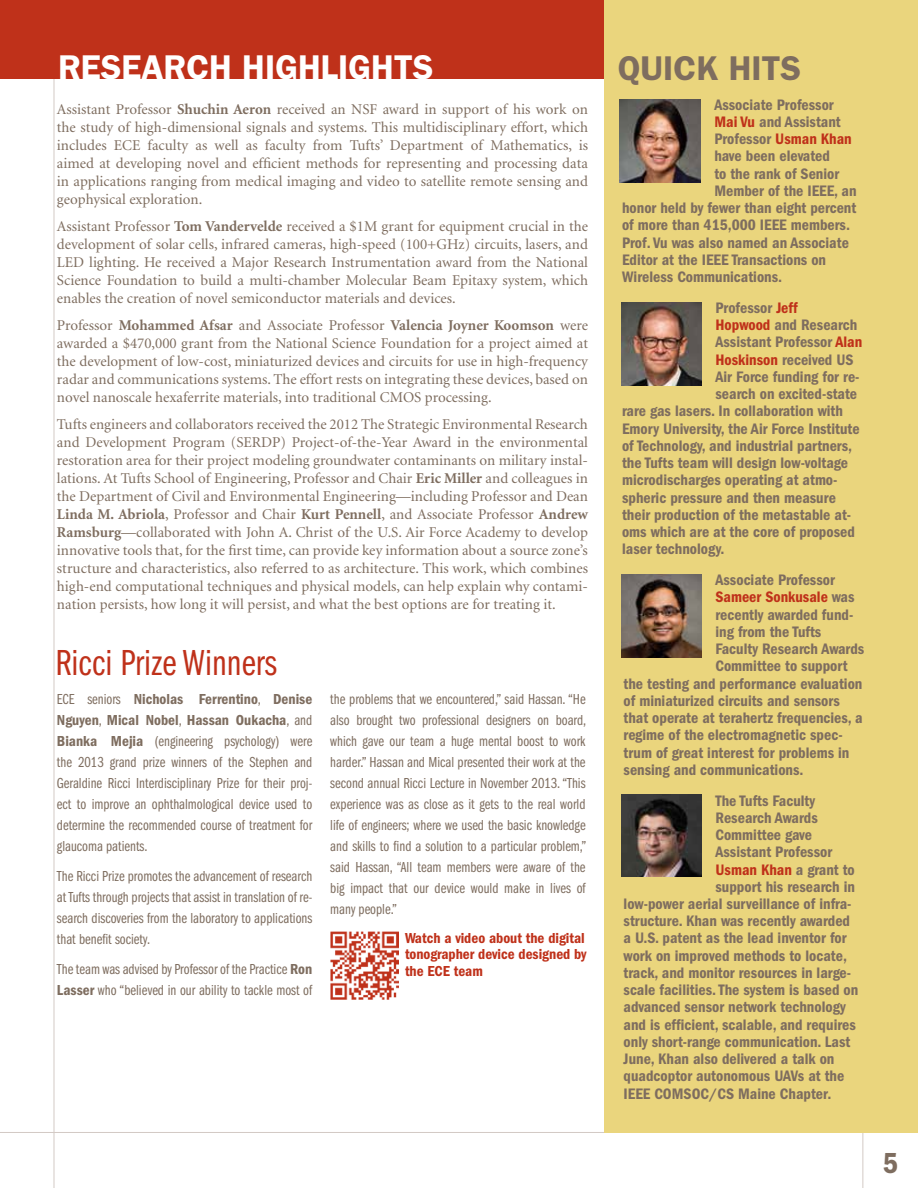
<style>
.page{position:relative;width:918px;height:1188px;background:#fff}
.page>*{position:absolute;margin:0;border:0;box-sizing:border-box;transform-origin:0 0}
.t1{font:37.5px "Franklin Gothic Book Cmpr";color:#bf311a}
.t2{font:600 34.5px "Franklin Gothic";color:#fff}
.t3{font:600 34.5px "Franklin Gothic";color:#7e6d5f}
.t4{font:600 condensed 30px "Franklin Gothic";color:#7e6d5f}
.t5{font:600 condensed 15.75px "Franklin Gothic";color:#7e6d5f}
.t6{font:600 condensed 15.75px "Franklin Gothic";color:#bf311a}
.t7{font:15px/18px "Minion";color:#7e6d5f;text-align:justify}
.t8{font:15px/21px "Franklin Gothic Book Cmpr";color:#7e6d5f;text-align:justify}
.t9{font:600 condensed 15px/21px "Franklin Gothic";color:#7e6d5f}
.t10{font:600 condensed 15px/16.5px "Franklin Gothic";color:#bf311a;text-align:justify}
.s1{font-weight:700}
.s2{font-family:"Franklin Gothic Book Cmpr";font-weight:400;font-stretch:normal}
.s3{font-family:"Franklin Gothic";font-weight:600;font-stretch:condensed}
.s4{color:#bf311a}
.s5{color:#7e6d5f}
</style>
<div class="page">
<hr style="left:862px;top:0;width:1px;height:1188px;background:#d3cac5">
<hr style="left:54px;top:0;width:1px;height:1188px;background:#d3cac5">
<hr style="left:0;top:1132px;width:918px;height:1px;background:#d3cac5">
<div style="left:0;top:0;width:613px;height:78px;background:#bf311a"></div>
<div style="left:605px;top:0;width:313px;height:1132px;background:#ead57d"></div>
<img style="left:621px;top:303px;width:81px;height:83px">
<img style="left:621px;top:575px;width:81px;height:82px">
<img style="left:621px;top:794px;width:81px;height:83px">
<img style="left:620px;top:100px;width:81px;height:83px">
<img style="left:330px;top:932px;width:68px;height:68px">
<h2 class="t2" style="left:58px;top:46px;width:377px">RESEARCH HIGHLIGHTS</h2>
<p class="t7" style="left:57px;top:101px;width:533px">Assistant Professor <span class="s1">Shuchin Aeron</span> received an NSF award in support of his work on the study of high-dimensional signals and systems. This multidisciplinary effort, which includes ECE faculty as well as faculty from Tufts’ Department of Mathematics, is aimed at developing novel and efficient methods for representing and processing data in applications ranging from medical imaging and video to satellite remote sensing and geophysical exploration.</p>
<p class="t7" style="left:57px;top:218px;width:533px">Assistant Professor <span class="s1">Tom Vandervelde</span> received a $1M grant for equipment crucial in the development of solar cells, infrared cameras, high-speed (100+GHz) circuits, lasers, and LED lighting. He received a Major Research Instrumentation award from the National Science Foundation to build a multi-chamber Molecular Beam Epitaxy system, which enables the creation of novel semiconductor materials and devices.</p>
<p class="t7" style="left:57px;top:317px;width:533px">Professor <span class="s1">Mohammed Afsar</span> and Associate Professor <span class="s1">Valencia Joyner Koomson</span> were awarded a $470,000 grant from the National Science Foundation for a project aimed at the development of low-cost, miniaturized devices and circuits for use in high-frequency radar and communications systems. The effort rests on integrating these devices, based on novel nanoscale hexaferrite materials, into traditional CMOS processing.</p>
<p class="t7" style="left:57px;top:416px;width:533px">Tufts engineers and collaborators received the 2012 The Strategic Environmental Research and Development Program (SERDP) Project-of-the-Year Award in the environmental restoration area for their project modeling groundwater contaminants on military instal&shy;lations. At Tufts School of Engineering, Professor and Chair <span class="s1">Eric Miller</span> and colleagues in the Department of Civil and Environmental Engineering—including Professor and Dean <span class="s1">Linda M. Abriola</span>, Professor and Chair <span class="s1">Kurt Pennell</span>, and Associate Professor <span class="s1">Andrew Ramsburg</span>—collaborated with John A. Christ of the U.S. Air Force Academy to develop innovative tools that, for the first time, can provide key information about a source zone’s structure and characteristics, also referred to as architecture. This work, which combines high-end computational techniques and physical models, can help explain why contami&shy;nation persists, how long it will persist, and what the best options are for treating it.</p>
<h1 class="t1" style="left:56px;top:642px;width:223px">Ricci Prize Winners</h1>
<p class="t9" style="left:57px;top:689px;width:257px"><span class="s2">ECE seniors</span> Nicholas Ferrentino<span class="s2">,</span> Denise<br>Nguyen<span class="s2">,</span> Mical Nobel<span class="s2">,</span> Hassan Oukacha<span class="s2">, and</span></p>
<p class="t8" style="left:57px;top:731px;width:257px"><span class="s3">Bianka Mejia</span> (engineering psychology) were the 2013 grand prize winners of the Stephen and Geraldine Ricci Interdisciplinary Prize for their proj&shy;ect to improve an ophthalmological device used to determine the recommended course of treatment for glaucoma patients.</p>
<p class="t8" style="left:57px;top:866px;width:257px">The Ricci Prize promotes the advancement of research at Tufts through projects that assist in translation of re&shy;search discoveries from the laboratory to applications that benefit society.</p>
<p class="t8" style="left:57px;top:959px;width:257px">The team was advised by Professor of the Practice <span class="s3">Ron<br>Lasser</span> who “believed in our ability to tackle most of</p>
<p class="t8" style="left:330px;top:689px;width:258px">the problems that we encountered,” said Hassan. “He also brought two professional designers on board, which gave our team a huge mental boost to work harder.” Hassan and Mical presented their work at the second annual Ricci Lecture in November 2013. “This experience was as close as it gets to the real world life of engineers; where we used the basic knowledge and skills to find a solution to a particular problem,” said Hassan, “All team members were aware of the big impact that our device would make in lives of many people.”</p>
<p class="t10" style="left:405px;top:930px;width:183px">Watch a video about the digital tonographer device designed by the ECE team</p>
<h2 class="t3" style="left:618px;top:48px;width:185px">QUICK HITS</h2>
<p class="t5" style="left:714px;top:95px;width:121px">Associate Professor</p>
<p class="t5" style="left:714px;top:113px;width:128px"><span class="s4">Mai Vu</span> and Assistant</p>
<p class="t5" style="left:714px;top:130px;width:139px">Professor <span class="s4">Usman Khan</span></p>
<p class="t5" style="left:714px;top:147px;width:117px">have been elevated</p>
<p class="t5" style="left:714px;top:164px;width:126px">to the rank of Senior</p>
<p class="t5" style="left:714px;top:182px;width:144px">Member of the IEEE, an</p>
<p class="t5" style="left:622px;top:199px;width:236px">honor held by fewer than eight percent</p>
<p class="t5" style="left:622px;top:216px;width:229px">of more than 415,000 IEEE members.</p>
<p class="t5" style="left:622px;top:233px;width:228px">Prof. Vu was also named an Associate</p>
<p class="t5" style="left:622px;top:251px;width:206px">Editor at the IEEE Transactions on</p>
<p class="t5" style="left:622px;top:268px;width:162px">Wireless Communications.</p>
<p class="t5" style="left:715px;top:299px;width:84px">Professor <span class="s4">Jeff</span></p>
<p class="t5" style="left:715px;top:316px;width:143px"><span class="s4">Hopwood</span> and Research</p>
<p class="t5" style="left:715px;top:333px;width:148px">Assistant Professor <span class="s4">Alan</span></p>
<p class="t5" style="left:715px;top:350px;width:140px"><span class="s4">Hoskinson</span> received US</p>
<p class="t5" style="left:715px;top:368px;width:146px">Air Force funding for re-</p>
<p class="t5" style="left:715px;top:385px;width:143px">search on excited-state</p>
<p class="t5" style="left:622px;top:402px;width:222px">rare gas lasers. In collaboration with</p>
<p class="t5" style="left:622px;top:419px;width:239px">Emory University, the Air Force Institute</p>
<p class="t5" style="left:622px;top:437px;width:232px">of Technology, and industrial partners,</p>
<p class="t5" style="left:622px;top:454px;width:228px">the Tufts team will design low-voltage</p>
<p class="t5" style="left:622px;top:471px;width:217px">microdischarges operating at atmo-</p>
<p class="t5" style="left:622px;top:488px;width:215px">spheric pressure and then measure</p>
<p class="t5" style="left:622px;top:506px;width:231px">their production of the metastable at-</p>
<p class="t5" style="left:622px;top:523px;width:234px">oms which are at the core of proposed</p>
<p class="t5" style="left:622px;top:540px;width:104px">laser technology.</p>
<p class="t5" style="left:715px;top:571px;width:121px">Associate Professor</p>
<p class="t6" style="left:715px;top:588px;width:141px">Sameer Sonkusale <span class="s5">was</span></p>
<p class="t5" style="left:715px;top:605px;width:139px">recently awarded fund-</p>
<p class="t5" style="left:715px;top:623px;width:107px">ing from the Tufts</p>
<p class="t5" style="left:715px;top:640px;width:150px">Faculty Research Awards</p>
<p class="t5" style="left:715px;top:657px;width:134px">Committee to support</p>
<p class="t5" style="left:624px;top:674px;width:240px">the testing and performance evaluation</p>
<p class="t5" style="left:624px;top:692px;width:218px">of miniaturized circuits and sensors</p>
<p class="t5" style="left:624px;top:709px;width:241px">that operate at terahertz frequencies, a</p>
<p class="t5" style="left:624px;top:726px;width:221px">regime of the electromagnetic spec-</p>
<p class="t5" style="left:624px;top:743px;width:227px">trum of great interest for problems in</p>
<p class="t5" style="left:624px;top:761px;width:181px">sensing and communications.</p>
<p class="t5" style="left:715px;top:791px;width:101px">The Tufts Faculty</p>
<p class="t5" style="left:715px;top:809px;width:104px">Research Awards</p>
<p class="t5" style="left:715px;top:826px;width:98px">Committee gave</p>
<p class="t5" style="left:715px;top:843px;width:118px">Assistant Professor</p>
<p class="t6" style="left:715px;top:860px;width:141px">Usman Khan <span class="s5">a grant to</span></p>
<p class="t5" style="left:715px;top:878px;width:141px">support his research in</p>
<p class="t5" style="left:624px;top:895px;width:229px">low-power aerial surveillance of infra-</p>
<p class="t5" style="left:624px;top:912px;width:228px">structure. Khan was recently awarded</p>
<p class="t5" style="left:624px;top:929px;width:225px">a U.S. patent as the lead inventor for</p>
<p class="t5" style="left:624px;top:947px;width:225px">work on improved methods to locate,</p>
<p class="t5" style="left:624px;top:964px;width:229px">track, and monitor resources in large-</p>
<p class="t5" style="left:624px;top:981px;width:236px">scale facilities. The system is based on</p>
<p class="t5" style="left:624px;top:998px;width:224px">advanced sensor network technology</p>
<p class="t5" style="left:624px;top:1016px;width:234px">and is efficient, scalable, and requires</p>
<p class="t5" style="left:624px;top:1033px;width:228px">only short-range communication. Last</p>
<p class="t5" style="left:624px;top:1050px;width:212px">June, Khan also delivered a talk on</p>
<p class="t5" style="left:624px;top:1067px;width:222px">quadcoptor autonomous UAVs at the</p>
<p class="t5" style="left:624px;top:1084px;width:209px">IEEE COMSOC/CS Maine Chapter.</p>
<h3 class="t4" style="left:883px;top:1146px;width:17px">5</h3>
</div>
